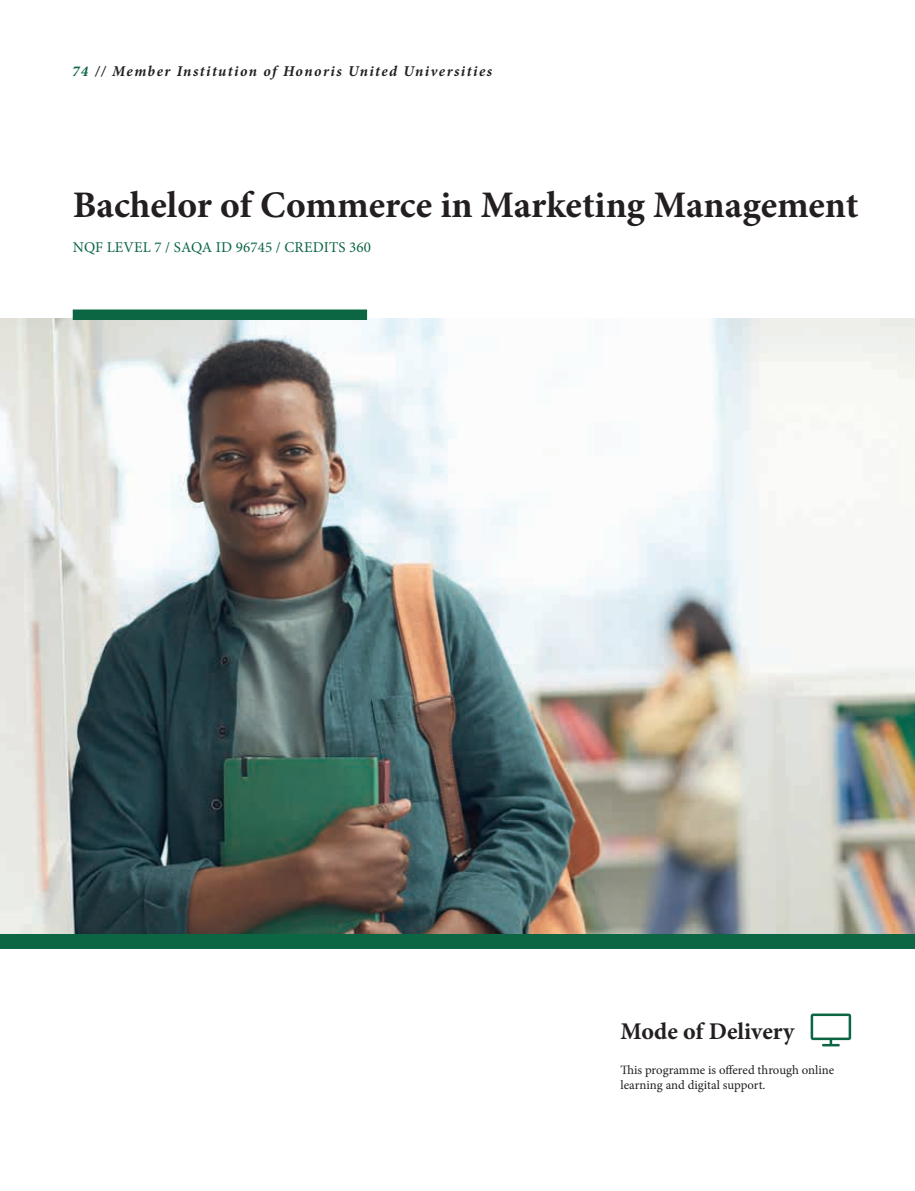
<style>
.page{position:relative;width:915px;height:1191px;background:#fff}
.page>*{position:absolute;margin:0;border:0;box-sizing:border-box;transform-origin:0 0}
.t1{font:700 37.5px "Minion Pro";color:#231f20}
.t2{font:700 24px "Minion Pro";color:#231f20}
.t3{font:italic 700 15px "Minion Pro";letter-spacing:.095em;color:#231f20}
.t4{font:15px "Minion Pro";letter-spacing:.01em;color:#0d6643}
.t5{font:12.75px/15.3px "Minion Pro";color:#231f20}
.s1{color:#0d6643}
</style>
<div class="page">
<img style="left:0;top:318px;width:914px;height:616px">
<div style="left:73px;top:309px;width:294px;height:11px;background:#0d6643"></div>
<div style="left:0;top:934px;width:914px;height:14px;background:#0d6643"></div>
<svg style="left:810px;top:1013px;width:40px;height:33px"></svg>
<p class="t3" style="left:72px;top:60px;width:421px"><span class="s1">74</span> // Member Institution of Honoris United Universities</p>
<h1 class="t1" style="left:73px;top:178px;width:787px">Bachelor of Commerce in Marketing Management</h1>
<p class="t4" style="left:73px;top:238px;width:300px">NQF LEVEL 7 / SAQA ID 96745 / CREDITS 360</p>
<h2 class="t2" style="left:620px;top:1014px;width:175px">Mode of Delivery</h2>
<p class="t5" style="left:620px;top:1062px;width:215px">This programme is offered through online learning and digital support.</p>
</div>
